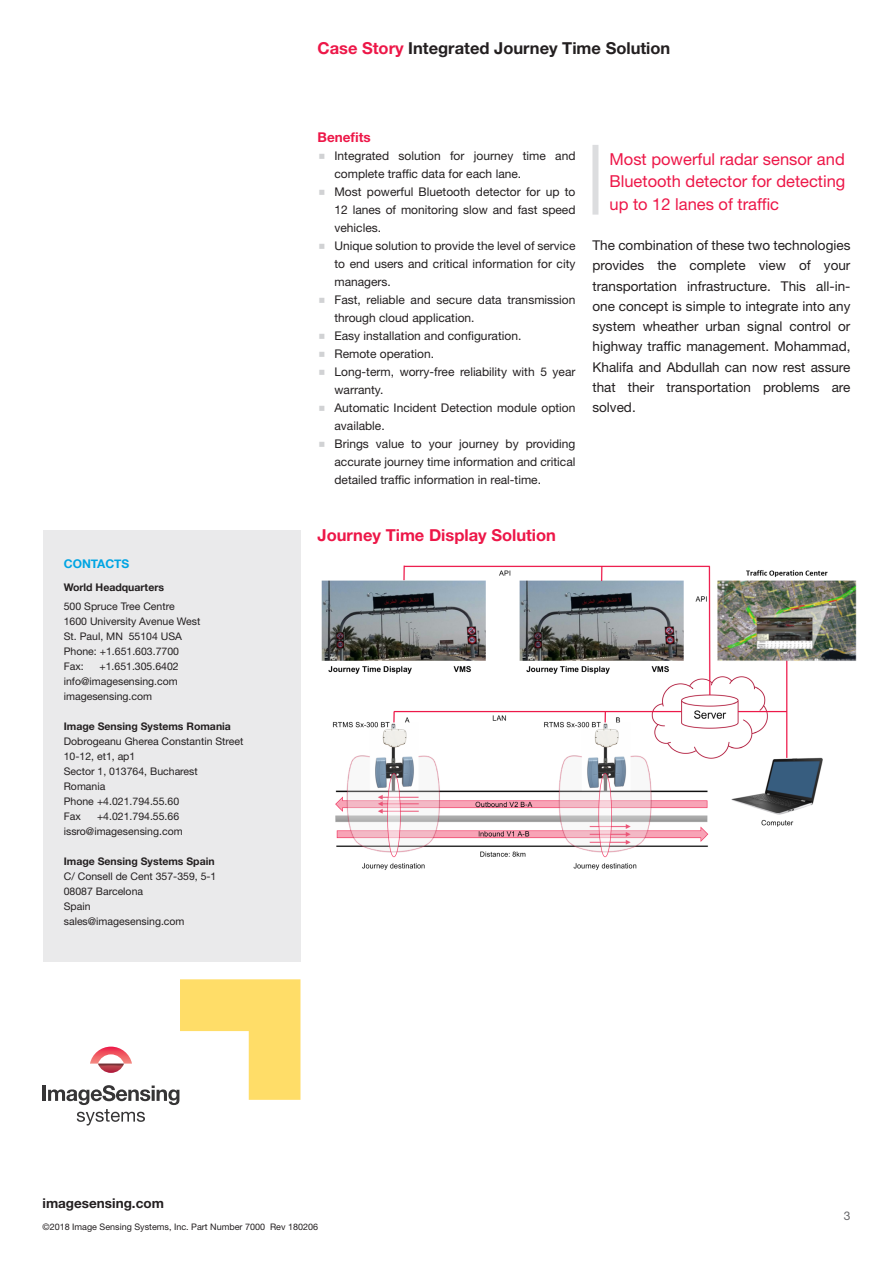
<style>
.page{position:relative;width:893px;height:1263px;background:#fff}
.page>*{position:absolute;margin:0;border:0;box-sizing:border-box;transform-origin:0 0}
.Highlighted_Text{font:16.5px/22.5px "Helvetica Neue LT Std";color:#ed1748;text-align:justify}
.t1{font:700 16.5px "Helvetica Neue LT Std";color:#231f20}
.t2{font:700 16.5px "Helvetica Neue LT Std";color:#ed1748}
.Paragraph{font:13.5px/20.2px "Helvetica Neue LT Std";color:#231f20;text-align:justify}
.Bullets{font:700 13.5px "Helvetica Neue LT Std";color:#231f20}
.Paragraph-2{font:700 13.5px "Helvetica Neue LT Std";color:#ed1748}
.t3{font:12px/18px "Helvetica Neue LT Std";color:#231f20}
.Bullets-2{font:700 12px "Helvetica Neue";color:#00a5e3}
.Bullets-3{font:12px "Helvetica Neue LT Std";color:#67676a}
.Bullets-4{font:10.5px "Helvetica Neue LT Std";color:#231f20}
.Bullets-5{font:700 10.5px "Helvetica Neue LT Std";color:#231f20}
.Bullets-6{font:700 10.5px "Helvetica Neue";color:#231f20}
.Bullets-7{font:9px "Helvetica Neue LT Std";color:#231f20}
.s1{color:#ed1748}
</style>
<div class="page">
<div style="left:43px;top:530px;width:257px;height:432px;background:#eaeaeb"></div>
<hr style="left:43px;top:1085px;width:3px;height:16px;background:#363536">
<svg style="left:48px;top:979px;width:252px;height:146px"></svg>
<div style="left:592px;top:145px;width:6px;height:70px;background:#dcdddf"></div>
<img style="left:321px;top:565px;width:536px;height:305px">
<p class="t1" style="left:317px;top:38px;width:354px"><span class="s1">Case Story</span> Integrated Journey Time Solution</p>
<p class="Bullets-2" style="left:64px;top:554px;width:67px">CONTACTS</p>
<p class="Bullets-6" style="left:64px;top:579px;width:102px">World Headquarters</p>
<p class="Bullets-4" style="left:64px;top:600px;width:112px">500 Spruce Tree Centre</p>
<p class="Bullets-4" style="left:64px;top:615px;width:138px">1600 University Avenue West</p>
<p class="Bullets-4" style="left:64px;top:630px;width:120px">St. Paul, MN 55104 USA</p>
<p class="Bullets-4" style="left:64px;top:645px;width:117px">Phone: +1.651.603.7700</p>
<p class="Bullets-4" style="left:64px;top:660px;width:22px">Fax:</p>
<p class="Bullets-4" style="left:99px;top:660px;width:81px">+1.651.305.6402</p>
<p class="Bullets-4" style="left:64px;top:675px;width:116px">info@imagesensing.com</p>
<p class="Bullets-4" style="left:64px;top:690px;width:90px">imagesensing.com</p>
<p class="Bullets-5" style="left:64px;top:720px;width:169px">Image Sensing Systems Romania</p>
<p class="Bullets-4" style="left:64px;top:735px;width:181px">Dobrogeanu Gherea Constantin Street</p>
<p class="Bullets-4" style="left:64px;top:750px;width:73px">10-12, et1, ap1</p>
<p class="Bullets-4" style="left:64px;top:765px;width:136px">Sector 1, 013764, Bucharest</p>
<p class="Bullets-4" style="left:64px;top:780px;width:43px">Romania</p>
<p class="Bullets-4" style="left:64px;top:795px;width:117px">Phone +4.021.794.55.60</p>
<p class="Bullets-4" style="left:64px;top:810px;width:19px">Fax</p>
<p class="Bullets-4" style="left:97px;top:810px;width:84px">+4.021.794.55.66</p>
<p class="Bullets-4" style="left:64px;top:825px;width:120px">issro@imagesensing.com</p>
<p class="Bullets-5" style="left:64px;top:855px;width:152px">Image Sensing Systems Spain</p>
<p class="Bullets-4" style="left:64px;top:870px;width:154px">C/ Consell de Cent 357-359, 5-1</p>
<p class="Bullets-4" style="left:64px;top:885px;width:81px">08087 Barcelona</p>
<p class="Bullets-4" style="left:64px;top:900px;width:28px">Spain</p>
<p class="Bullets-4" style="left:64px;top:915px;width:122px">sales@imagesensing.com</p>
<p class="Paragraph-2" style="left:317px;top:129px;width:55px">Benefits</p>
<p class="t3" style="left:334px;top:147px;width:242px">Integrated solution for journey time and complete traffic data for each lane.</p>
<p class="t3" style="left:334px;top:183px;width:242px;text-align:justify">Most powerful Bluetooth detector for up to 12 lanes of monitoring slow and fast speed vehicles.</p>
<p class="t3" style="left:334px;top:237px;width:242px;text-align:justify">Unique solution to provide the level of service to end users and critical information for city managers.</p>
<p class="t3" style="left:334px;top:291px;width:242px">Fast, reliable and secure data transmission through cloud application.</p>
<p class="t3" style="left:334px;top:327px;width:188px">Easy installation and configuration.</p>
<p class="t3" style="left:334px;top:345px;width:101px">Remote operation.</p>
<p class="t3" style="left:334px;top:363px;width:242px">Long-term, worry-free reliability with 5 year warranty.</p>
<p class="t3" style="left:334px;top:399px;width:242px">Automatic Incident Detection module option available.</p>
<p class="t3" style="left:334px;top:435px;width:242px;text-align:justify">Brings value to your journey by providing accurate journey time information and critical detailed traffic information in real-time.</p>
<p class="Highlighted_Text" style="left:609px;top:147px;width:237px">Most powerful radar sensor and Bluetooth detector for detecting up to 12 lanes of traffic</p>
<p class="Paragraph" style="left:592px;top:235px;width:259px">The combination of these two technologies provides the complete view of your transportation infrastructure. This all-in&shy;one concept is simple to integrate into any system wheather urban signal control or highway traffic management. Mohammad, Khalifa and Abdullah can now rest assure that their transportation problems are solved.</p>
<p class="t2" style="left:317px;top:525px;width:240px">Journey Time Display Solution</p>
<p class="Bullets" style="left:43px;top:1195px;width:123px">imagesensing.com</p>
<p class="Bullets-7" style="left:43px;top:1222px;width:277px">©2018 Image Sensing Systems, Inc. Part Number 7000 Rev 180206</p>
<p class="Bullets-3" style="left:844px;top:1209px;width:8px">3</p>
</div>
